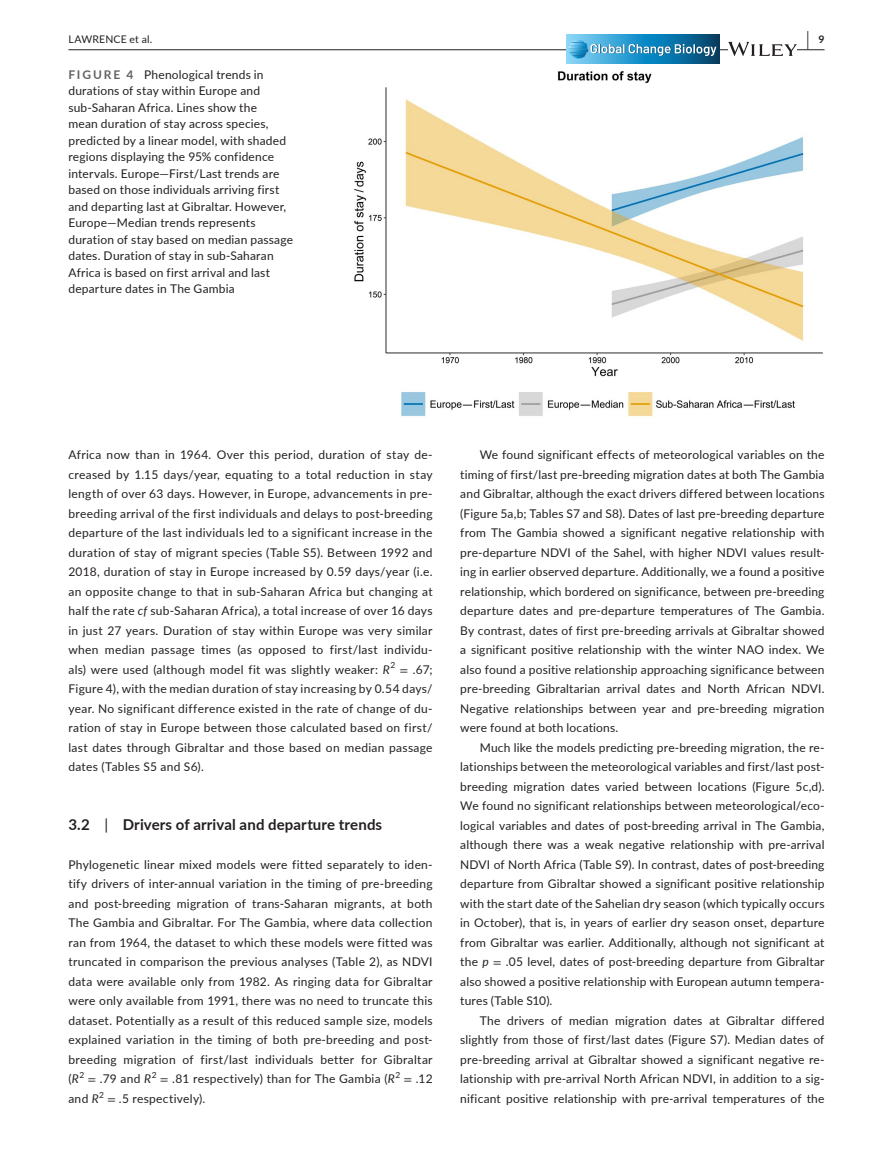
<style>
.page{position:relative;width:893px;height:1174px;background:#fff}
.page>*{position:absolute;margin:0;border:0;box-sizing:border-box;transform-origin:0 0}
.t1{font:700 19.5px "Lato";color:#231f20;scale:.43 1}
.t2{font:700 15px "Lato";letter-spacing:.01em;color:#231f20}
.t3{font:12px/19.5px "Lato";letter-spacing:.015em;color:#231f20;text-align:justify}
.t4{font:10.5px "Lato";letter-spacing:.02em;color:#231f20}
.t5{font:8.4px "Lato";color:#231f20}
.s1{font-weight:700;color:#636366}
.s2{font-style:italic}
.s3{font-family:"STIX"}
.s4{font-weight:400}
</style>
<div class="page">
<hr style="left:68px;top:49px;width:756px;height:1px;background:#231f20">
<svg style="left:567px;top:34px;width:153px;height:30px"></svg>
<svg style="left:568px;top:40px;width:149px;height:18px"></svg>
<svg style="left:728px;top:42px;width:69px;height:14px"></svg>
<img style="left:354px;top:71px;width:469px;height:346px">
<p class="t4" style="left:68px;top:31px;width:85px">LAWRENCE et al.</p>
<h1 class="t1" style="left:807px;top:25px;width:43px">| <sup>9</sup></h1>
<p class="t3" style="left:68px;top:66px;width:226px;line-height:16.5px;text-align:left"><span class="s1">FIGURE 4</span> Phenological trends in durations of stay within Europe and sub-Saharan Africa. Lines show the<br>mean duration of stay across species, predicted by a linear model, with shaded regions displaying the 95% confidence intervals. Europe—First/Last trends are based on those individuals arriving first and departing last at Gibraltar. However, Europe—Median trends represents duration of stay based on median passage dates. Duration of stay in sub-Saharan Africa is based on first arrival and last departure dates in The Gambia</p>
<p class="t3" style="left:68px;top:444px;width:366px">Africa now than in 1964. Over this period, duration of stay de&shy;creased by 1.15 days/year, equating to a total reduction in stay length of over 63 days. However, in Europe, advancements in pre&shy;breeding arrival of the first individuals and delays to post-breeding departure of the last individuals led to a significant increase in the duration of stay of migrant species (Table S5). Between 1992 and 2018, duration of stay in Europe increased by 0.59 days/year (i.e. an opposite change to that in sub-Saharan Africa but changing at half the rate <span class="s2">cf</span> sub-Saharan Africa), a total increase of over 16 days in just 27 years. Duration of stay within Europe was very similar when median passage times (as opposed to first/last individu&shy;als) were used (although model fit was slightly weaker: <span class="s2">R</span></p>
<p class="t5" style="left:390px;top:659px;width:6px">2</p>
<p class="t3" style="left:68px;top:659px;width:366px;text-indent:331px"><span class="s3">=</span> .67; Figure 4), with the median duration of stay increasing by 0.54 days/ year. No significant difference existed in the rate of change of du&shy;ration of stay in Europe between those calculated based on first/ last dates through Gibraltar and those based on median passage dates (Tables S5 and S6).</p>
<p class="t2" style="left:68px;top:813px;width:315px">3.2 <span class="s4">|</span> Drivers of arrival and departure trends</p>
<p class="t3" style="left:68px;top:854px;width:366px">Phylogenetic linear mixed models were fitted separately to iden&shy;tify drivers of inter-annual variation in the timing of pre-breeding and post-breeding migration of trans-Saharan migrants, at both The Gambia and Gibraltar. For The Gambia, where data collection ran from 1964, the dataset to which these models were fitted was truncated in comparison the previous analyses (Table 2), as NDVI data were available only from 1982. As ringing data for Gibraltar were only available from 1991, there was no need to truncate this dataset. Potentially as a result of this reduced sample size, models explained variation in the timing of both pre-breeding and post&shy;breeding migration of first/last individuals better for Gibraltar (<span class="s2">R</span><sup>2</sup> <span class="s3">=</span> .79 and <span class="s2">R</span><sup>2</sup> <span class="s3">=</span> .81 respectively) than for The Gambia (<span class="s2">R</span><sup>2</sup> <span class="s3">=</span> .12 and <span class="s2">R</span><sup>2</sup> <span class="s3">=</span> .5 respectively).</p>
<p class="t3" style="left:460px;top:444px;width:366px;text-indent:20px">We found significant effects of meteorological variables on the timing of first/last pre-breeding migration dates at both The Gambia and Gibraltar, although the exact drivers differed between locations (Figure 5a,b; Tables S7 and S8). Dates of last pre-breeding departure from The Gambia showed a significant negative relationship with pre-departure NDVI of the Sahel, with higher NDVI values result&shy;ing in earlier observed departure. Additionally, we a found a positive relationship, which bordered on significance, between pre-breeding departure dates and pre-departure temperatures of The Gambia.<br>By contrast, dates of first pre-breeding arrivals at Gibraltar showed a significant positive relationship with the winter NAO index. We also found a positive relationship approaching significance between pre-breeding Gibraltarian arrival dates and North African NDVI.<br>Negative relationships between year and pre-breeding migration were found at both locations.</p>
<p class="t3" style="left:460px;top:737px;width:366px;text-indent:20px">Much like the models predicting pre-breeding migration, the re&shy;lationships between the meteorological variables and first/last post&shy;breeding migration dates varied between locations (Figure 5c,d).<br>We found no significant relationships between meteorological/eco&shy;logical variables and dates of post-breeding arrival in The Gambia, although there was a weak negative relationship with pre-arrival NDVI of North Africa (Table S9). In contrast, dates of post-breeding departure from Gibraltar showed a significant positive relationship with the start date of the Sahelian dry season (which typically occurs in October), that is, in years of earlier dry season onset, departure from Gibraltar was earlier. Additionally, although not significant at the <span class="s2">p</span> <span class="s3">=</span> .05 level, dates of post-breeding departure from Gibraltar also showed a positive relationship with European autumn tempera&shy;tures (Table S10).</p>
<p class="t3" style="left:460px;top:1010px;width:366px;text-indent:20px">The drivers of median migration dates at Gibraltar differed slightly from those of first/last dates (Figure S7). Median dates of pre-breeding arrival at Gibraltar showed a significant negative re&shy;lationship with pre-arrival North African NDVI, in addition to a sig&shy;nificant positive relationship with pre-arrival temperatures of the</p>
</div>
